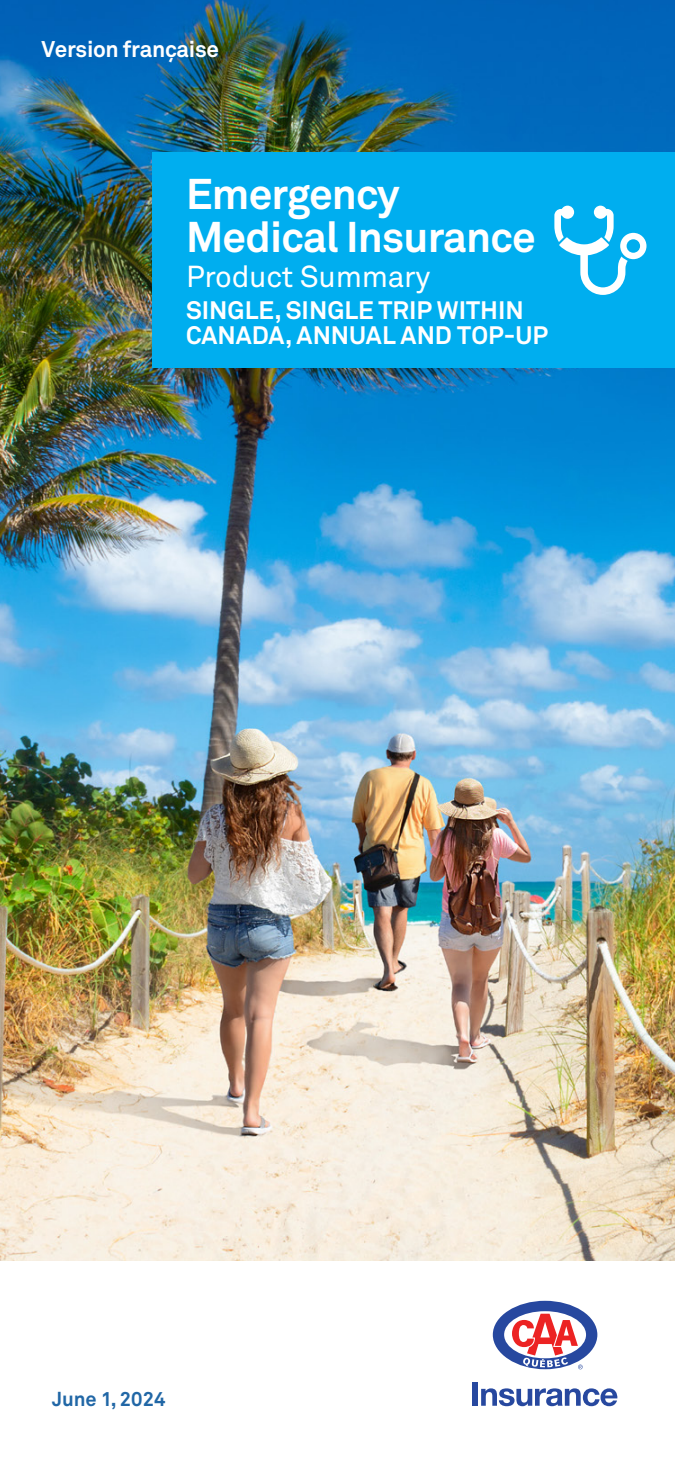
<style>
.page{position:relative;width:675px;height:1463px;background:#fff}
.page>*{position:absolute;margin:0;border:0;box-sizing:border-box;transform-origin:0 0}
.t1{font:700 42.5px/42.5px "Akkurat Office";letter-spacing:-.02em;color:#fff}
.t2{font:30px "Akkurat Office";letter-spacing:-.01em;color:#fff}
.t3{font:700 25px "Akkurat Office";color:#fff}
.t4{font:700 22.5px "Akkurat Office";letter-spacing:-.015em;color:#fff}
.t5{font:700 20px "Akkurat Office";color:#2167a6}
</style>
<div class="page">
<img style="left:0;top:0;width:675px;height:1260px">
<div style="left:152px;top:152px;width:523px;height:216px;background:#00aeef"></div>
<svg style="left:554px;top:206px;width:93px;height:89px"></svg>
<div style="left:473px;top:1382px;width:5px;height:23px;background:#27489f"></div>
<svg style="left:481px;top:1388px;width:137px;height:18px"></svg>
<svg style="left:493px;top:1300px;width:104px;height:69px"></svg>
<p class="t4" style="left:41px;top:36px;width:179px">Version française</p>
<p class="t1" style="left:186px;top:173px;width:351px">Emergency<br>Medical Insurance</p>
<p class="t2" style="left:186px;top:259px;width:246px">Product Summary</p>
<p class="t3" style="left:186px;top:295px;width:339px">SINGLE, SINGLE TRIP WITHIN</p>
<p class="t3" style="left:186px;top:320px;width:364px">CANADA, ANNUAL AND TOP-UP</p>
<p class="t5" style="left:52px;top:1386px;width:115px">June 1, 2024</p>
</div>
